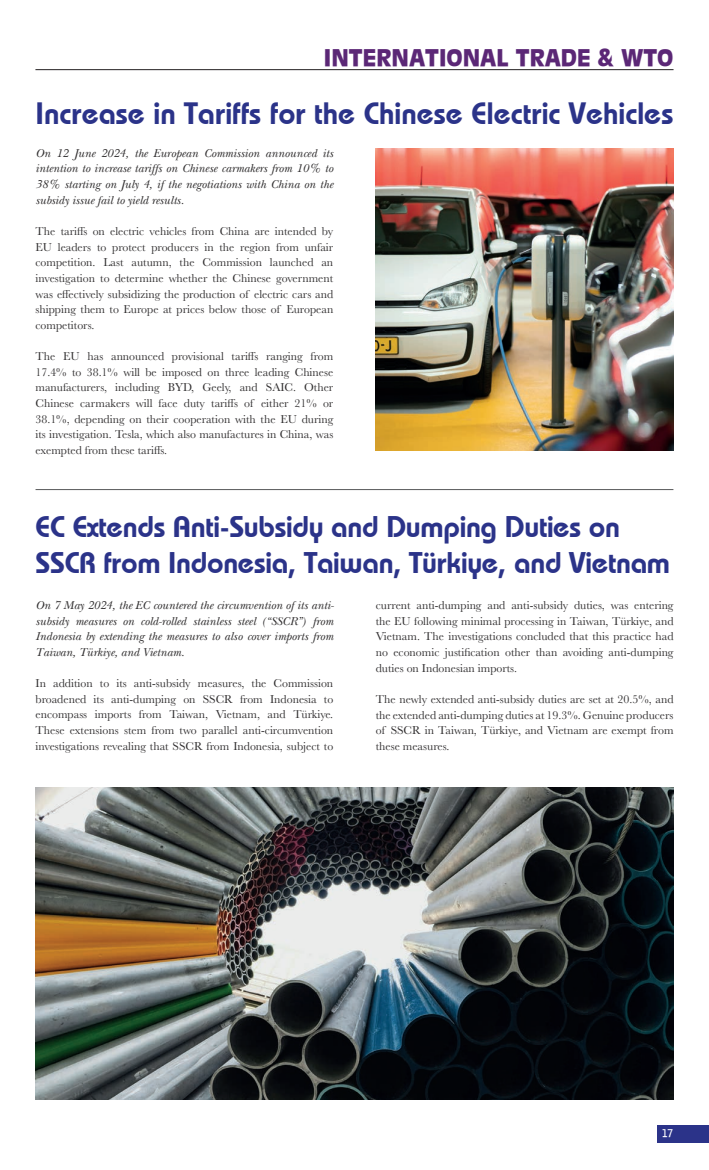
<style>
.page{position:relative;width:709px;height:1170px;background:#fff}
.page>*{position:absolute;margin:0;border:0;box-sizing:border-box;transform-origin:0 0}
.t1{font:30.75px "Bauhaus Demi";color:#2b3389}
.t2{font:29.75px/35.8px "Bauhaus Demi";letter-spacing:-.01em;color:#2b3389}
.t3{font:900 22.5px "Antique Olive";color:#5b2776}
.t4{font:11.88px/15.6px "Baskerville";color:#312f30;text-align:justify}
.t5{font:italic 11.88px/15.6px "Baskerville";color:#312f30;text-align:justify}
.t6{font:700 10.62px "Bell Gothic";color:#fff}
</style>
<div class="page">
<div style="left:657px;top:1124px;width:52px;height:18px;background:#2b3389"></div>
<hr style="left:35px;top:69px;width:638px;height:1px;background:#231f20">
<img style="left:376px;top:149px;width:297px;height:301px">
<img style="left:36px;top:787px;width:637px;height:311px">
<hr style="left:36px;top:489px;width:637px;height:1px;background:#57585a">
<h3 class="t3" style="left:324px;top:44px;width:351px">INTERNATIONAL TRADE &amp; WTO</h3>
<h1 class="t1" style="left:36px;top:95px;width:639px">Increase in Tariffs for the Chinese Electric Vehicles</h1>
<p class="t5" style="left:36px;top:145px;width:299px">On 12 June 2024, the European Commission announced its intention to increase tariffs on Chinese carmakers from 10% to 38% starting on July 4, if the negotiations with China on the subsidy issue fail to yield results.</p>
<p class="t4" style="left:36px;top:223px;width:299px">The tariffs on electric vehicles from China are intended by EU leaders to protect producers in the region from unfair competition. Last autumn, the Commission launched an investigation to determine whether the Chinese government was effectively subsidizing the production of electric cars and shipping them to Europe at prices below those of European competitors.</p>
<p class="t4" style="left:36px;top:348px;width:299px">The EU has announced provisional tariffs ranging from 17.4% to 38.1% will be imposed on three leading Chinese manufacturers, including BYD, Geely, and SAIC. Other Chinese carmakers will face duty tariffs of either 21% or 38.1%, depending on their cooperation with the EU during its investigation. Tesla, which also manufactures in China, was exempted from these tariffs.</p>
<h2 class="t2" style="left:36px;top:508px;width:636px">EC Extends Anti-Subsidy and Dumping Duties on<br>SSCR from Indonesia, Taiwan, Türkiye, and Vietnam</h2>
<p class="t5" style="left:36px;top:597px;width:300px">On 7 May 2024, the EC countered the circumvention of its anti&shy;subsidy measures on cold-rolled stainless steel (“SSCR”) from Indonesia by extending the measures to also cover imports from Taiwan, Türkiye, and Vietnam.</p>
<p class="t4" style="left:36px;top:675px;width:299px">In addition to its anti-subsidy measures, the Commission broadened its anti-dumping on SSCR from Indonesia to encompass imports from Taiwan, Vietnam, and Türkiye.<br>These extensions stem from two parallel anti-circumvention investigations revealing that SSCR from Indonesia, subject to</p>
<p class="t4" style="left:376px;top:597px;width:299px">current anti-dumping and anti-subsidy duties, was entering the EU following minimal processing in Taiwan, Türkiye, and Vietnam. The investigations concluded that this practice had no economic justification other than avoiding anti-dumping duties on Indonesian imports.</p>
<p class="t4" style="left:376px;top:691px;width:299px">The newly extended anti-subsidy duties are set at 20.5%, and the extended anti-dumping duties at 19.3%. Genuine producers of SSCR in Taiwan, Türkiye, and Vietnam are exempt from these measures.</p>
<p class="t6" style="left:661px;top:1126px;width:13px">17</p>
</div>
